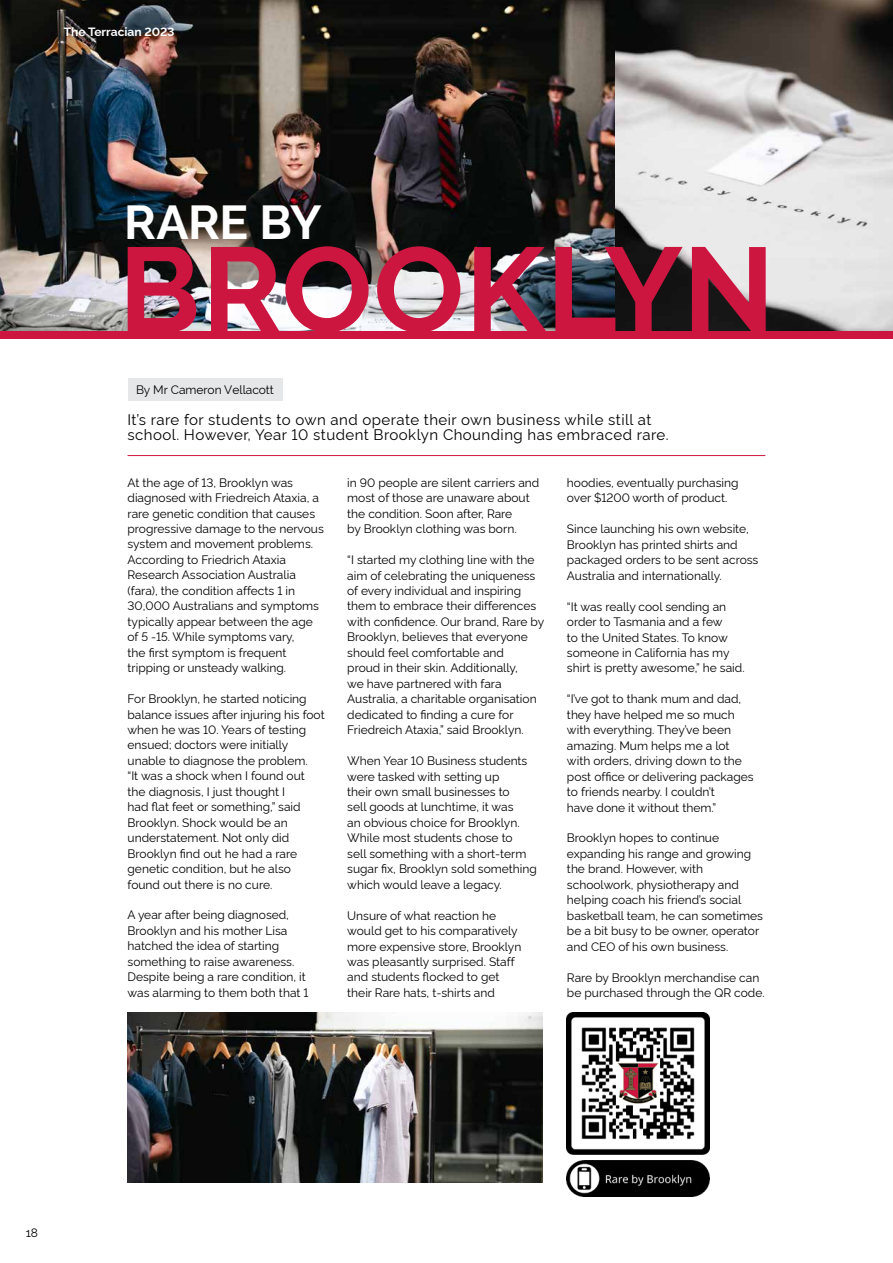
<style>
.page{position:relative;width:893px;height:1263px;background:#fff}
.page>*{position:absolute;margin:0;border:0;box-sizing:border-box;transform-origin:0 0}
.t1{font:700 120px "Rawline";letter-spacing:.01em;color:#cd163f}
.t2{font:700 47.85px "Rawline";letter-spacing:-.01em;color:#fff}
.t3{font:15px/15.5px "Rawline";letter-spacing:.03em;color:#000}
.t4{font:12px/15.5px "Rawline";color:#000}
.t5{font:12px "Raleway";color:#000}
.t6{font:700 12px "Rawline";color:#fff}
</style>
<div class="page">
<img style="left:0;top:0;width:615px;height:331px">
<img style="left:615px;top:0;width:278px;height:331px">
<img style="left:128px;top:1012px;width:415px;height:170px">
<img style="left:567px;top:1012px;width:142px;height:184px">
<div style="left:0;top:331px;width:893px;height:8px;background:#cd163f"></div>
<div style="left:128px;top:378px;width:154px;height:23px;background:#e6e7e8"></div>
<hr style="left:128px;top:455px;width:637px;height:1px;background:#cd163f">
<p class="t6" style="left:64px;top:23px;width:112px">The Terracian 2023</p>
<h2 class="t2" style="left:124px;top:185px;width:199px">RARE BY</h2>
<h1 class="t1" style="left:119px;top:197px;width:657px">BROOKLYN</h1>
<p class="t5" style="left:136px;top:383px;width:139px">By Mr Cameron Vellacott</p>
<p class="t3" style="left:128px;top:410px;width:542px">It’s rare for students to own and operate their own business while still at school. However, Year 10 student Brooklyn Chounding has embraced rare.</p>
<p class="t4" style="left:128px;top:473px;width:198px">At the age of 13, Brooklyn was diagnosed with Friedreich Ataxia, a rare genetic condition that causes progressive damage to the nervous system and movement problems.<br>According to Friedrich Ataxia<br>Research Association Australia (fara), the condition affects 1 in<br>30,000 Australians and symptoms typically appear between the age of 5 -15. While symptoms vary,<br>the first symptom is frequent tripping or unsteady walking.</p>
<p class="t4" style="left:128px;top:690px;width:199px">For Brooklyn, he started noticing balance issues after injuring his foot when he was 10. Years of testing ensued; doctors were initially unable to diagnose the problem.<br>“It was a shock when I found out the diagnosis, I just thought I<br>had flat feet or something,” said<br>Brooklyn. Shock would be an understatement. Not only did<br>Brooklyn find out he had a rare genetic condition, but he also found out there is no cure.</p>
<p class="t4" style="left:128px;top:906px;width:182px">A year after being diagnosed,<br>Brooklyn and his mother Lisa hatched the idea of starting something to raise awareness.<br>Despite being a rare condition, it was alarming to them both that 1</p>
<p class="t4" style="left:347px;top:474px;width:194px">in 90 people are silent carriers and most of those are unaware about the condition. Soon after, Rare<br>by Brooklyn clothing was born.</p>
<p class="t4" style="left:347px;top:551px;width:199px">“I started my clothing line with the aim of celebrating the uniqueness of every individual and inspiring them to embrace their differences with confidence. Our brand, Rare by Brooklyn, believes that everyone should feel comfortable and<br>proud in their skin. Additionally,<br>we have partnered with fara Australia, a charitable organisation dedicated to finding a cure for Friedreich Ataxia,” said Brooklyn.</p>
<p class="t4" style="left:347px;top:752px;width:191px">When Year 10 Business students were tasked with setting up<br>their own small businesses to<br>sell goods at lunchtime, it was<br>an obvious choice for Brooklyn.<br>While most students chose to<br>sell something with a short-term sugar fix, Brooklyn sold something which would leave a legacy.</p>
<p class="t4" style="left:347px;top:906px;width:176px">Unsure of what reaction he would get to his comparatively more expensive store, Brooklyn was pleasantly surprised. Staff and students flocked to get their Rare hats, t-shirts and</p>
<p class="t4" style="left:567px;top:474px;width:173px">hoodies, eventually purchasing over $1200 worth of product.</p>
<p class="t4" style="left:567px;top:520px;width:193px">Since launching his own website,<br>Brooklyn has printed shirts and packaged orders to be sent across<br>Australia and internationally.</p>
<p class="t4" style="left:567px;top:597px;width:179px">“It was really cool sending an order to Tasmania and a few<br>to the United States. To know someone in California has my shirt is pretty awesome,” he said.</p>
<p class="t4" style="left:567px;top:690px;width:188px">“I’ve got to thank mum and dad, they have helped me so much with everything. They’ve been amazing. Mum helps me a lot with orders, driving down to the post office or delivering packages to friends nearby. I couldn’t<br>have done it without them.”</p>
<p class="t4" style="left:567px;top:829px;width:197px">Brooklyn hopes to continue expanding his range and growing the brand. However, with schoolwork, physiotherapy and helping coach his friend’s social basketball team, he can sometimes be a bit busy to be owner, operator and CEO of his own business.</p>
<p class="t4" style="left:567px;top:968px;width:199px">Rare by Brooklyn merchandise can be purchased through the QR code.</p>
<p class="t5" style="left:26px;top:1226px;width:14px">18</p>
</div>
